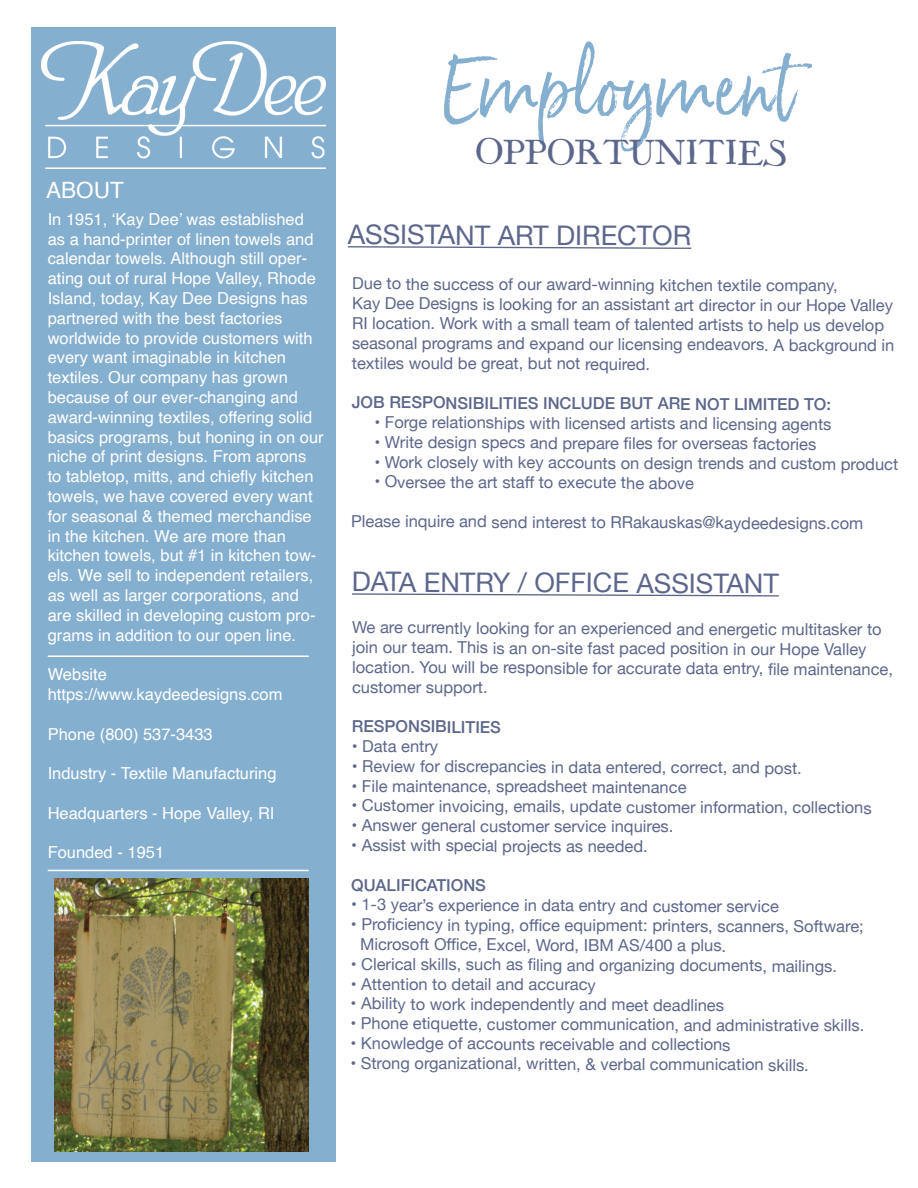
<style>
.page{position:relative;width:918px;height:1188px;background:#fff}
.page>*{position:absolute;margin:0;border:0;box-sizing:border-box;transform-origin:0 0}
.t1{font:78.15px "Born Ready Upright";color:#85afcf}
.t2{font:34.5px "Mayflower Antique";color:#5d678b}
.t3{font:27px "Helvetica Neue";letter-spacing:-.005em;color:#5d678b}
.t4{font:22.5px "Helvetica";letter-spacing:-.005em;color:#fff}
.t5{font:16.5px/19.6px "Helvetica Neue";letter-spacing:-.005em;color:#5d678b}
.t6{font:16.5px/19.8px "Helvetica";color:#fff}
.t7{font:500 16.5px "Helvetica Neue";letter-spacing:-.005em;color:#5d678b}
</style>
<div class="page">
<div style="left:31px;top:28px;width:305px;height:1134px;background:#85afcf"></div>
<img style="left:42px;top:41px;width:283px;height:127px">
<hr style="left:48px;top:656px;width:261px;height:1px;background:#fff">
<hr style="left:48px;top:870px;width:261px;height:1px;background:#fff">
<img style="left:54px;top:878px;width:255px;height:274px">
<svg style="left:347px;top:246px;width:345px;height:3px"></svg>
<svg style="left:352px;top:593px;width:427px;height:4px"></svg>
<p class="t4" style="left:46px;top:173px;width:79px">ABOUT</p>
<p class="t6" style="left:48px;top:210px;width:278px">In 1951, ‘Kay Dee’ was established as a hand-printer of linen towels and calendar towels. Although still oper&shy;ating out of rural Hope Valley, Rhode Island, today, Kay Dee Designs has partnered with the best factories worldwide to provide customers with every want imaginable in kitchen textiles. Our company has grown because of our ever-changing and award-winning textiles, offering solid basics programs, but honing in on our niche of print designs. From aprons to tabletop, mitts, and chiefly kitchen towels, we have covered every want for seasonal &amp; themed merchandise in the kitchen. We are more than kitchen towels, but #1 in kitchen tow&shy;els. We sell to independent retailers, as well as larger corporations, and are skilled in developing custom pro&shy;grams in addition to our open line.</p>
<p class="t6" style="left:48px;top:665px;width:61px">Website</p>
<p class="t6" style="left:48px;top:685px;width:236px">https://www.kaydeedesigns.com</p>
<p class="t6" style="left:48px;top:724px;width:167px">Phone (800) 537-3433</p>
<p class="t6" style="left:48px;top:764px;width:230px">Industry - Textile Manufacturing</p>
<p class="t6" style="left:48px;top:804px;width:228px">Headquarters - Hope Valley, RI</p>
<p class="t6" style="left:48px;top:843px;width:118px">Founded - 1951</p>
<p class="t1" style="left:443px;top:39px;width:354px">Employment</p>
<p class="t2" style="left:474px;top:131px;width:313px">OPPORTUNITIES</p>
<p class="t3" style="left:348px;top:216px;width:345px">ASSISTANT ART DIRECTOR</p>
<p class="t5" style="left:352px;top:276px;width:487px">Due to the success of our award-winning kitchen textile company,</p>
<p class="t5" style="left:352px;top:296px;width:544px">Kay Dee Designs is looking for an assistant art director in our Hope Valley RI location. Work with a small team of talented artists to help us develop seasonal programs and expand our licensing endeavors. A background in textiles would be great, but not required.</p>
<p class="t7" style="left:352px;top:390px;width:481px">JOB RESPONSIBILITIES INCLUDE BUT ARE NOT LIMITED TO:</p>
<p class="t5" style="left:375px;top:414px;width:459px">• Forge relationships with licensed artists and licensing agents</p>
<p class="t5" style="left:375px;top:434px;width:443px">• Write design specs and prepare files for overseas factories</p>
<p class="t5" style="left:374px;top:454px;width:525px">• Work closely with key accounts on design trends and custom product</p>
<p class="t5" style="left:374px;top:473px;width:321px">• Oversee the art staff to execute the above</p>
<p class="t5" style="left:351px;top:513px;width:514px">Please inquire and send interest to RRakauskas@kaydeedesigns.com</p>
<p class="t3" style="left:352px;top:563px;width:428px">DATA ENTRY / OFFICE ASSISTANT</p>
<p class="t5" style="left:352px;top:620px;width:543px">We are currently looking for an experienced and energetic multitasker to join our team. This is an on-site fast paced position in our Hope Valley location. You will be responsible for accurate data entry, file maintenance, customer support.</p>
<p class="t7" style="left:352px;top:713px;width:151px">RESPONSIBILITIES</p>
<p class="t5" style="left:352px;top:737px;width:88px">• Data entry</p>
<p class="t5" style="left:352px;top:758px;width:452px">• Review for discrepancies in data entered, correct, and post.</p>
<p class="t5" style="left:352px;top:777px;width:337px">• File maintenance, spreadsheet maintenance</p>
<p class="t5" style="left:352px;top:798px;width:522px">• Customer invoicing, emails, update customer information, collections</p>
<p class="t5" style="left:351px;top:817px;width:324px">• Answer general customer service inquires.</p>
<p class="t5" style="left:351px;top:837px;width:298px">• Assist with special projects as needed.</p>
<p class="t7" style="left:351px;top:872px;width:136px">QUALIFICATIONS</p>
<p class="t5" style="left:351px;top:896px;width:429px">• 1-3 year’s experience in data entry and customer service</p>
<p class="t5" style="left:351px;top:916px;width:514px">• Proficiency in typing, office equipment: printers, scanners, Software;</p>
<p class="t5" style="left:360px;top:936px;width:368px">Microsoft Office, Excel, Word, IBM AS/400 a plus.</p>
<p class="t5" style="left:351px;top:956px;width:488px">• Clerical skills, such as filing and organizing documents, mailings.</p>
<p class="t5" style="left:351px;top:975px;width:247px">• Attention to detail and accuracy</p>
<p class="t5" style="left:351px;top:995px;width:375px">• Ability to work independently and meet deadlines</p>
<p class="t5" style="left:351px;top:1016px;width:515px">• Phone etiquette, customer communication, and administrative skills.</p>
<p class="t5" style="left:350px;top:1035px;width:382px">• Knowledge of accounts receivable and collections</p>
<p class="t5" style="left:350px;top:1055px;width:460px">• Strong organizational, written, &amp; verbal communication skills.</p>
</div>
